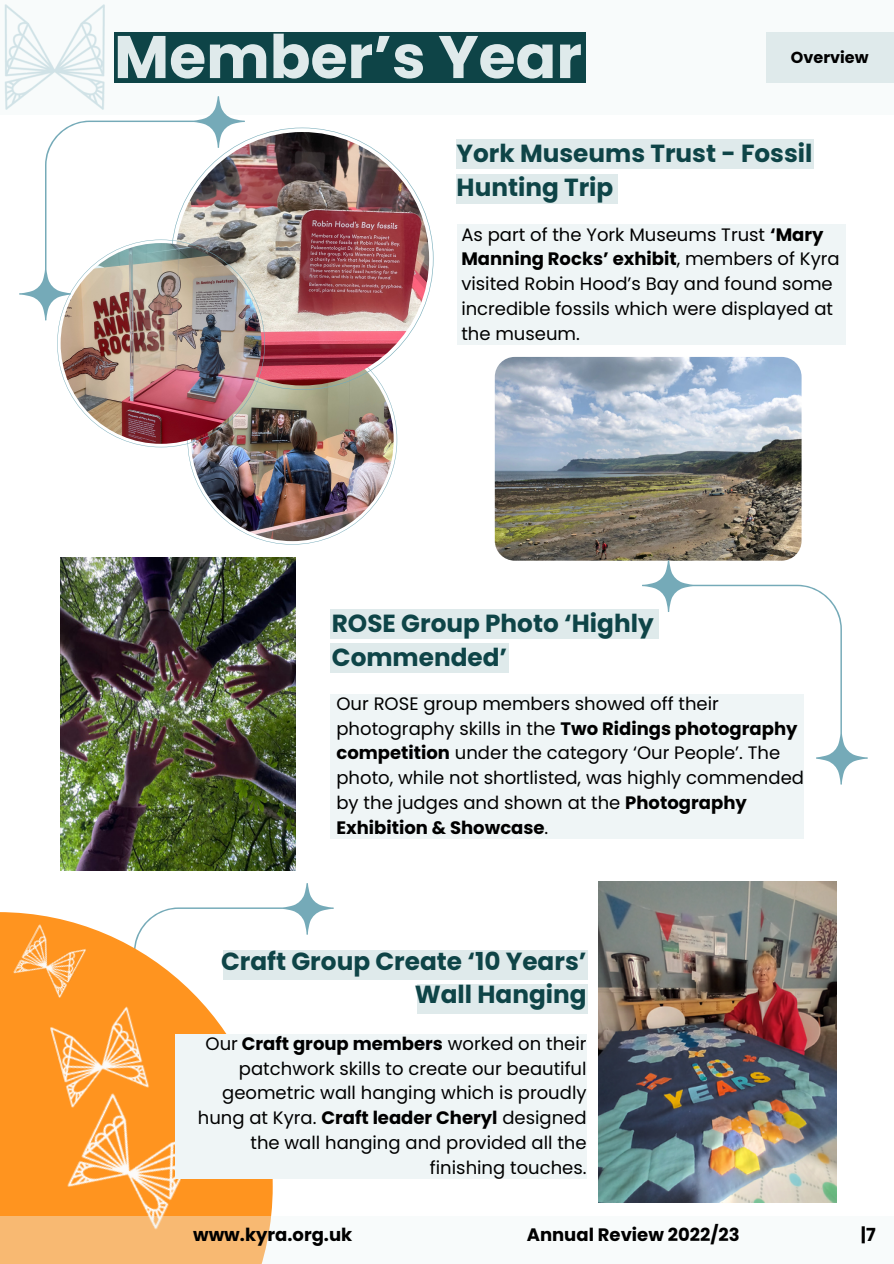
<style>
.page{position:relative;width:894px;height:1264px;background:#fff}
.page>*{position:absolute;margin:0;border:0;box-sizing:border-box;transform-origin:0 0}
.t1{font:700 60px "Poppins";color:#dfeaeb}
.t2{font:700 24.75px/34.3px "Poppins";color:#0e4447}
.t3{font:18px/24.8px "Poppins";color:#000}
.t4{font:700 18px "Poppins";color:#000}
.t5{font:700 15.9px "Poppins";color:#000}
.s1{font-weight:700}
</style>
<div class="page">
<svg style="left:159px;top:883px;width:175px;height:52px"></svg>
<svg style="left:0;top:912px;width:273px;height:304px"></svg>
<img style="left:34px;top:1064px;width:200px;height:152px">
<img style="left:0;top:912px;width:103px;height:105px">
<img style="left:27px;top:985px;width:147px;height:147px">
<div style="left:0;top:1216px;width:272px;height:47px;background:#f8b972"></div>
<div style="left:0;top:0;width:893px;height:115px;background:#f8fbfb"></div>
<img style="left:4px;top:4px;width:101px;height:106px">
<div style="left:114px;top:33px;width:471px;height:50px;background:#0e4447"></div>
<div style="left:765px;top:33px;width:128px;height:50px;background:#dfeaeb"></div>
<img style="left:60px;top:557px;width:236px;height:313px">
<svg style="left:245px;top:128px;width:188px;height:221px"></svg>
<img style="left:175px;top:132px;width:254px;height:253px;border-radius:50%">
<img style="left:57px;top:239px;width:340px;height:305px">
<img style="left:61px;top:243px;width:200px;height:201px;border-radius:50%">
<div style="left:456px;top:139px;width:358px;height:30px;background:#dfeaeb"></div>
<div style="left:456px;top:174px;width:161px;height:29px;background:#dfeaeb"></div>
<div style="left:456px;top:224px;width:389px;height:120px;background:#eff5f6"></div>
<img style="left:494px;top:357px;width:307px;height:203px;border-radius:20px">
<div style="left:330px;top:609px;width:328px;height:29px;background:#dfeaeb"></div>
<div style="left:330px;top:643px;width:178px;height:29px;background:#dfeaeb"></div>
<div style="left:330px;top:693px;width:474px;height:145px;background:#eff5f6"></div>
<svg style="left:641px;top:560px;width:226px;height:225px"></svg>
<img style="left:598px;top:881px;width:238px;height:321px">
<div style="left:223px;top:950px;width:364px;height:30px;background:#dfeaeb"></div>
<div style="left:417px;top:984px;width:170px;height:29px;background:#dfeaeb"></div>
<div style="left:175px;top:1033px;width:411px;height:145px;background:#eff5f6"></div>
<svg style="left:19px;top:96px;width:226px;height:225px"></svg>
<p class="t1" style="left:114px;top:15px;width:469px">Member’s Year</p>
<p class="t5" style="left:790px;top:46px;width:79px">Overview</p>
<h2 class="t2" style="left:456px;top:136px;width:357px">York Museums Trust - Fossil<br>Hunting Trip</h2>
<p class="t3" style="left:461px;top:222px;width:380px">As part of the York Museums Trust <span class="s1">‘Mary Manning Rocks’ exhibit</span>, members of Kyra visited Robin Hood’s Bay and found some incredible fossils which were displayed at the museum.</p>
<h4 class="t2" style="left:332px;top:605px;width:323px">ROSE Group Photo ‘Highly<br>Commended’</h4>
<h2 class="t3" style="left:336px;top:691px;width:469px">Our ROSE group members showed off their photography skills in the <span class="s1">Two Ridings photography competition</span> under the category ‘Our People’. The photo, while not shortlisted, was highly commended by the judges and shown at the <span class="s1">Photography Exhibition &amp; Showcase</span>.</h2>
<h4 class="t2" style="left:221px;top:944px;width:367px;line-height:33.8px;text-align:right">Craft Group Create ‘10 Years’<br>Wall Hanging</h4>
<p class="t3" style="left:198px;top:1031px;width:390px;text-align:right">Our <span class="s1">Craft group members</span> worked on their patchwork skills to create our beautiful geometric wall hanging which is proudly hung at Kyra. <span class="s1">Craft leader Cheryl</span> designed the wall hanging and provided all the finishing touches.</p>
<p class="t4" style="left:193px;top:1221px;width:161px">www.kyra.org.uk</p>
<p class="t4" style="left:526px;top:1221px;width:214px">Annual Review 2022/23</p>
<p class="t4" style="left:860px;top:1221px;width:16px">|7</p>
</div>
